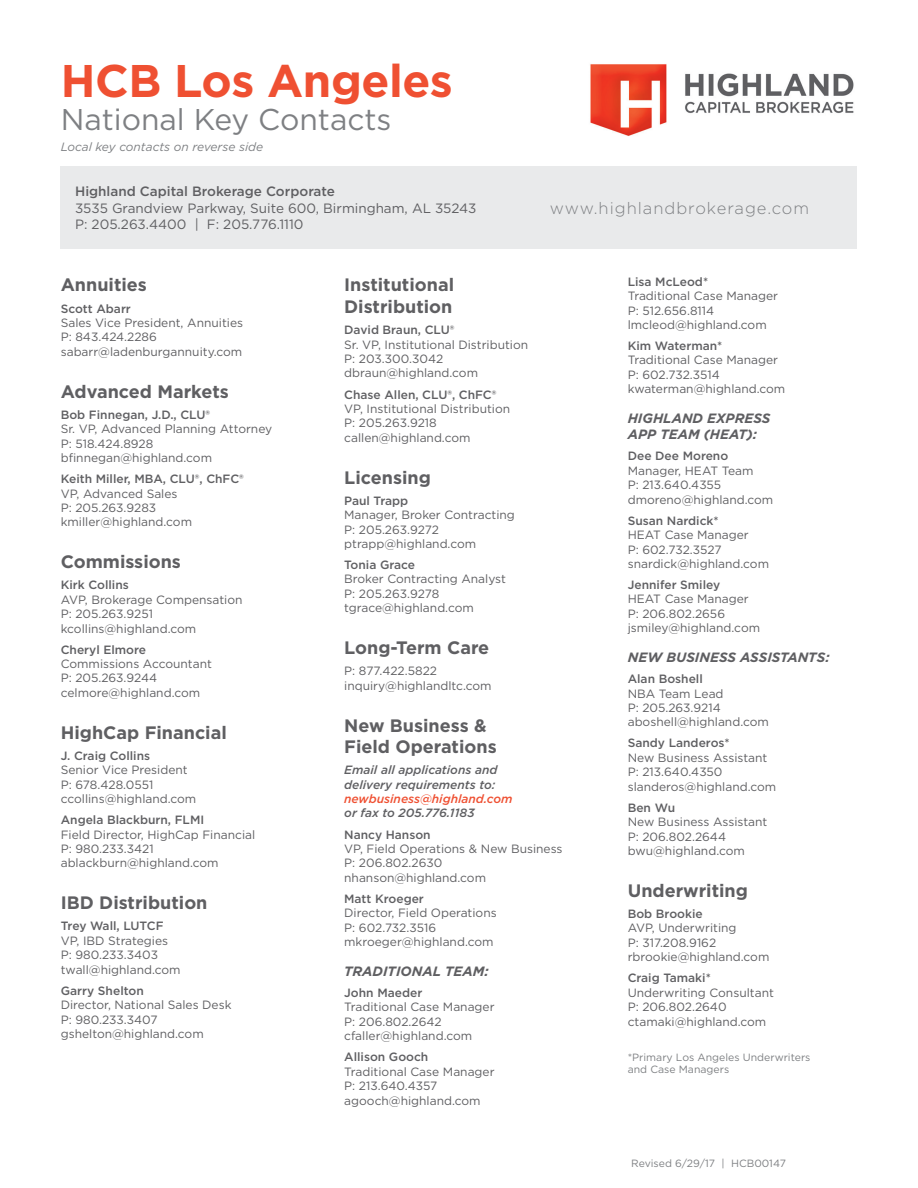
<style>
.page{position:relative;width:918px;height:1188px;background:#fff}
.page>*{position:absolute;margin:0;border:0;box-sizing:border-box;transform-origin:0 0}
.t1{font:700 45.75px "Gotham";letter-spacing:-.01em;color:#ef5032}
.t2{font:30px "Gotham";color:#7e8083}
.t3{font:700 18px/21.6px "Gotham";color:#5f5f62}
.t4{font:300 16.5px "Gotham";letter-spacing:.06em;color:#7e8083}
.t5{font:13.5px/16.5px "Gotham";color:#5f5f62}
.t6{font:italic 700 13.5px/16.2px "Gotham";color:#5f5f62}
.t7{font:500 13.5px "Gotham";color:#5f5f62}
.t8{font:12px/14.4px "Gotham";color:#5f5f62}
.t9{font:500 12px "Gotham";color:#5f5f62}
.t10{font:italic 500 12px/14.4px "Gotham";color:#5f5f62}
.t11{font:italic 12px "Gotham";color:#7e8083}
.t12{font:italic 500 12px "Gotham";color:#ef5032}
.t13{font:500 12px "Gotham";letter-spacing:-.02em;color:#5f5f62}
.t14{font:10.5px/12.6px "Gotham";color:#7e8083}
</style>
<div class="page">
<div style="left:61px;top:166px;width:796px;height:83px;background:#e9eaeb"></div>
<img style="left:590px;top:64px;width:264px;height:72px">
<h1 class="t1" style="left:61px;top:51px;width:394px">HCB Los Angeles</h1>
<h2 class="t2" style="left:61px;top:101px;width:332px">National Key Contacts</h2>
<p class="t11" style="left:61px;top:140px;width:204px">Local key contacts on reverse side</p>
<p class="t7" style="left:75px;top:183px;width:261px">Highland Capital Brokerage Corporate</p>
<p class="t5" style="left:75px;top:200px;width:403px">3535 Grandview Parkway, Suite 600, Birmingham, AL 35243<br>P: 205.263.4400 | F: 205.776.1110</p>
<h3 class="t4" style="left:550px;top:198px;width:261px">www.highlandbrokerage.com</h3>
<h3 class="t3" style="left:61px;top:274px;width:88px">Annuities</h3>
<p class="t9" style="left:61px;top:300px;width:72px">Scott Abarr</p>
<p class="t8" style="left:61px;top:315px;width:184px">Sales Vice President, Annuities<br>P: 843.424.2286 sabarr@ladenburgannuity.com</p>
<h3 class="t3" style="left:61px;top:380px;width:170px">Advanced Markets</h3>
<p class="t9" style="left:61px;top:407px;width:151px">Bob Finnegan, J.D., CLU®</p>
<p class="t8" style="left:61px;top:421px;width:213px">Sr. VP, Advanced Planning Attorney<br>P: 518.424.8928 bfinnegan@highland.com</p>
<p class="t9" style="left:61px;top:471px;width:185px">Keith Miller, MBA, CLU®, ChFC®</p>
<p class="t8" style="left:61px;top:486px;width:133px">VP, Advanced Sales<br>P: 205.263.9283 kmiller@highland.com</p>
<h3 class="t3" style="left:61px;top:551px;width:122px">Commissions</h3>
<p class="t9" style="left:61px;top:577px;width:70px">Kirk Collins</p>
<p class="t8" style="left:61px;top:592px;width:183px">AVP, Brokerage Compensation<br>P: 205.263.9251 kcollins@highland.com</p>
<p class="t9" style="left:61px;top:642px;width:87px">Cheryl Elmore</p>
<p class="t8" style="left:61px;top:656px;width:153px">Commissions Accountant<br>P: 205.263.9244 celmore@highland.com</p>
<h3 class="t3" style="left:61px;top:721px;width:168px">HighCap Financial</h3>
<p class="t9" style="left:61px;top:748px;width:91px">J. Craig Collins</p>
<p class="t8" style="left:61px;top:763px;width:137px">Senior Vice President<br>P: 678.428.0551 ccollins@highland.com</p>
<p class="t9" style="left:61px;top:812px;width:145px">Angela Blackburn, FLMI</p>
<p class="t8" style="left:61px;top:827px;width:196px">Field Director, HighCap Financial<br>P: 980.233.3421 ablackburn@highland.com</p>
<h3 class="t3" style="left:61px;top:892px;width:148px">IBD Distribution</h3>
<p class="t13" style="left:61px;top:918px;width:104px">Trey Wall, LUTCF</p>
<p class="t8" style="left:61px;top:933px;width:121px">VP, IBD Strategies<br>P: 980.233.3403 twall@highland.com</p>
<p class="t9" style="left:61px;top:983px;width:85px">Garry Shelton</p>
<p class="t8" style="left:61px;top:997px;width:172px">Director, National Sales Desk<br>P: 980.233.3407 gshelton@highland.com</p>
<h3 class="t3" style="left:344px;top:274px;width:111px">Institutional<br>Distribution</h3>
<p class="t9" style="left:344px;top:322px;width:112px">David Braun, CLU®</p>
<p class="t8" style="left:344px;top:337px;width:185px">Sr. VP, Institutional Distribution<br>P: 203.300.3042 dbraun@highland.com</p>
<p class="t9" style="left:344px;top:386px;width:154px">Chase Allen, CLU®, ChFC®</p>
<p class="t8" style="left:344px;top:401px;width:167px">VP, Institutional Distribution<br>P: 205.263.9218 callen@highland.com</p>
<h3 class="t3" style="left:344px;top:466px;width:88px">Licensing</h3>
<p class="t9" style="left:344px;top:493px;width:66px">Paul Trapp</p>
<p class="t8" style="left:344px;top:507px;width:172px">Manager, Broker Contracting<br>P: 205.263.9272 ptrapp@highland.com</p>
<p class="t9" style="left:344px;top:557px;width:72px">Tonia Grace</p>
<p class="t8" style="left:344px;top:572px;width:163px">Broker Contracting Analyst<br>P: 205.263.9278 tgrace@highland.com</p>
<h3 class="t3" style="left:344px;top:637px;width:147px">Long-Term Care</h3>
<p class="t8" style="left:344px;top:664px;width:149px">P: 877.422.5822 inquiry@highlandltc.com</p>
<h3 class="t3" style="left:344px;top:714px;width:154px">New Business &amp;<br>Field Operations</h3>
<p class="t10" style="left:344px;top:763px;width:155px">Email all applications and delivery requirements to:</p>
<p class="t12" style="left:344px;top:791px;width:170px">newbusiness@highland.com</p>
<p class="t10" style="left:344px;top:806px;width:132px">or fax to 205.776.1183</p>
<p class="t9" style="left:344px;top:827px;width:88px">Nancy Hanson</p>
<p class="t8" style="left:344px;top:841px;width:220px">VP, Field Operations &amp; New Business<br>P: 206.802.2630 nhanson@highland.com</p>
<p class="t9" style="left:344px;top:891px;width:81px">Matt Kroeger</p>
<p class="t8" style="left:344px;top:906px;width:154px">Director, Field Operations<br>P: 602.732.3516 mkroeger@highland.com</p>
<p class="t6" style="left:344px;top:963px;width:146px">TRADITIONAL TEAM:</p>
<p class="t9" style="left:344px;top:985px;width:80px">John Maeder</p>
<p class="t8" style="left:344px;top:1000px;width:152px">Traditional Case Manager<br>P: 206.802.2642 cfaller@highland.com</p>
<p class="t9" style="left:344px;top:1049px;width:86px">Allison Gooch</p>
<p class="t8" style="left:344px;top:1064px;width:152px">Traditional Case Manager<br>P: 213.640.4357 agooch@highland.com</p>
<p class="t9" style="left:628px;top:274px;width:82px">Lisa McLeod*</p>
<p class="t8" style="left:628px;top:288px;width:152px">Traditional Case Manager<br>P: 512.656.8114 lmcleod@highland.com</p>
<p class="t9" style="left:628px;top:338px;width:96px">Kim Waterman*</p>
<p class="t8" style="left:628px;top:353px;width:159px">Traditional Case Manager<br>P: 602.732.3514 kwaterman@highland.com</p>
<p class="t6" style="left:628px;top:410px;width:144px">HIGHLAND EXPRESS<br>APP TEAM (HEAT):</p>
<p class="t9" style="left:628px;top:448px;width:102px">Dee Dee Moreno</p>
<p class="t8" style="left:628px;top:463px;width:147px">Manager, HEAT Team<br>P: 213.640.4355 dmoreno@highland.com</p>
<p class="t9" style="left:628px;top:513px;width:92px">Susan Nardick*</p>
<p class="t8" style="left:628px;top:527px;width:143px">HEAT Case Manager<br>P: 602.732.3527 snardick@highland.com</p>
<p class="t9" style="left:628px;top:577px;width:94px">Jennifer Smiley</p>
<p class="t8" style="left:628px;top:592px;width:134px">HEAT Case Manager<br>P: 206.802.2656 jsmiley@highland.com</p>
<p class="t6" style="left:628px;top:649px;width:203px">NEW BUSINESS ASSISTANTS:</p>
<p class="t9" style="left:628px;top:671px;width:77px">Alan Boshell</p>
<p class="t8" style="left:628px;top:686px;width:143px">NBA Team Lead<br>P: 205.263.9214 aboshell@highland.com</p>
<p class="t9" style="left:628px;top:735px;width:103px">Sandy Landeros*</p>
<p class="t8" style="left:628px;top:750px;width:150px">New Business Assistant<br>P: 213.640.4350 slanderos@highland.com</p>
<p class="t9" style="left:628px;top:800px;width:49px">Ben Wu</p>
<p class="t8" style="left:628px;top:814px;width:141px">New Business Assistant<br>P: 206.802.2644 bwu@highland.com</p>
<h3 class="t3" style="left:628px;top:880px;width:122px">Underwriting</h3>
<p class="t9" style="left:628px;top:906px;width:77px">Bob Brookie</p>
<p class="t8" style="left:628px;top:921px;width:143px">AVP, Underwriting<br>P: 317.208.9162 rbrookie@highland.com</p>
<p class="t9" style="left:628px;top:970px;width:85px">Craig Tamaki*</p>
<p class="t8" style="left:628px;top:985px;width:148px">Underwriting Consultant<br>P: 206.802.2640 ctamaki@highland.com</p>
<p class="t14" style="left:628px;top:1050px;width:184px">*Primary Los Angeles Underwriters and Case Managers</p>
<p class="t14" style="left:631px;top:1156px;width:156px">Revised 6/29/17 | HCB00147</p>
</div>
